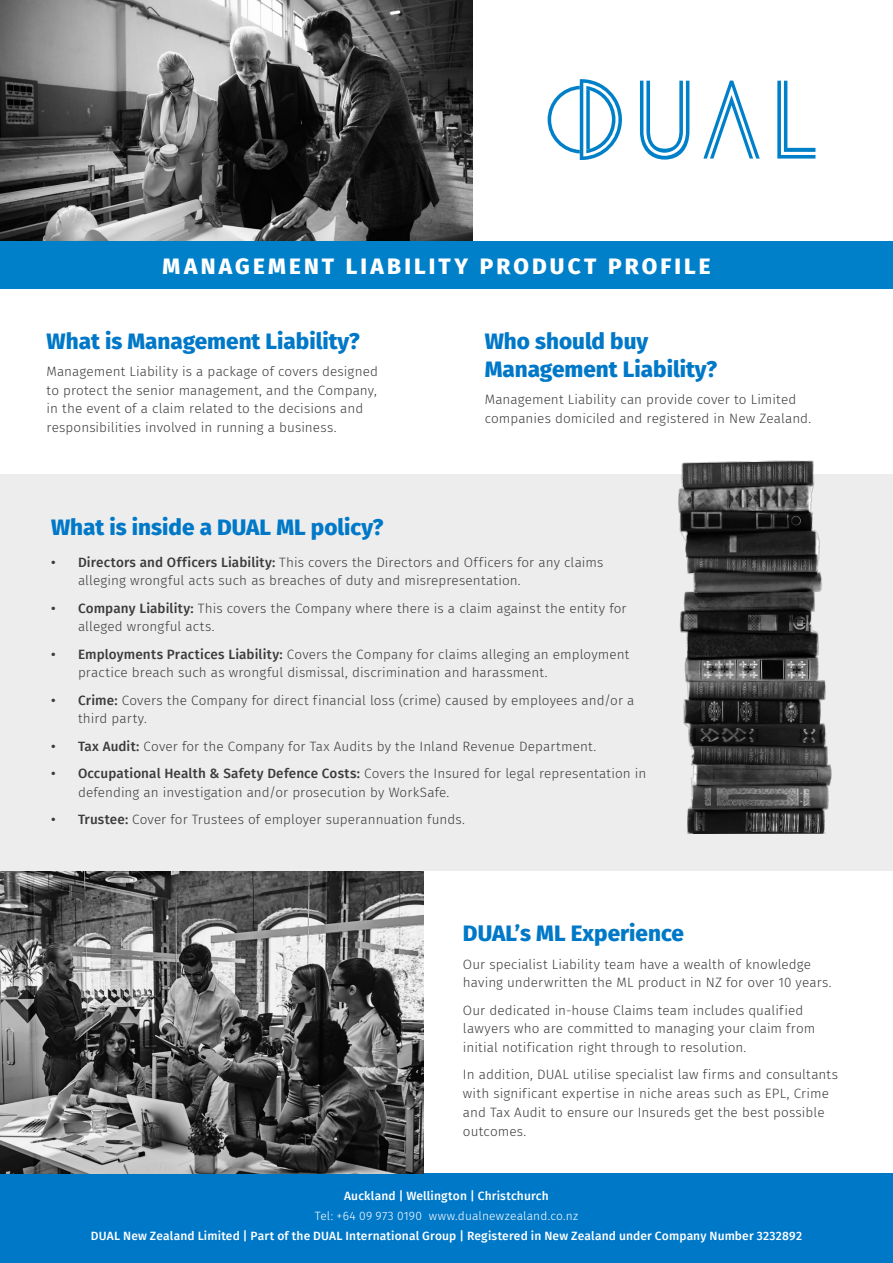
<style>
.page{position:relative;width:893px;height:1263px;background:#fff}
.page>*{position:absolute;margin:0;border:0;box-sizing:border-box;transform-origin:0 0}
.heading_blue{font:800 22.5px/28.5px "Fira Sans";color:#0078c8}
.t1{font:800 22.5px "Fira Sans";letter-spacing:.14em;color:#fff}
.Body{font:300 13.5px/18.8px "Fira Sans";letter-spacing:.005em;color:#3c3c3c}
.t2{font:500 12px "Fira Sans";letter-spacing:.015em;color:#fff}
.t3{font:300 12px "Fira Sans";letter-spacing:.015em;color:#fff}
.s1{font-weight:500}
</style>
<div class="page">
<div style="left:0;top:1174px;width:893px;height:89px;background:#0078c8"></div>
<div style="left:0;top:474px;width:893px;height:397px;background:#ededed"></div>
<img style="left:0;top:0;width:472px;height:241px">
<div style="left:0;top:241px;width:893px;height:48px;background:#0080c9"></div>
<svg style="left:777px;top:81px;width:38px;height:78px"></svg>
<svg style="left:640px;top:81px;width:49px;height:79px"></svg>
<svg style="left:703px;top:81px;width:57px;height:78px"></svg>
<svg style="left:548px;top:79px;width:74px;height:81px"></svg>
<img style="left:678px;top:460px;width:154px;height:374px">
<img style="left:0;top:871px;width:423px;height:303px">
<p class="t1" style="left:163px;top:247px;width:549px">MANAGEMENT LIABILITY PRODUCT PROFILE</p>
<p class="heading_blue" style="left:47px;top:325px;width:315px">What is Management Liability?</p>
<p class="Body" style="left:47px;top:362px;width:333px">Management Liability is a package of covers designed to protect the senior management, and the Company, in the event of a claim related to the decisions and responsibilities involved in running a business.</p>
<p class="heading_blue" style="left:485px;top:325px;width:234px">Who should buy<br>Management Liability?</p>
<p class="Body" style="left:485px;top:390px;width:328px">Management Liability can provide cover to Limited companies domiciled and registered in New Zealand.</p>
<p class="heading_blue" style="left:51px;top:511px;width:334px">What is inside a DUAL ML policy?</p>
<p class="Body" style="left:78px;top:552px;width:527px;text-indent:-27px"><span class="s1">• Directors and Officers Liability:</span> This covers the Directors and Officers for any claims alleging wrongful acts such as breaches of duty and misrepresentation.</p>
<p class="Body" style="left:78px;top:598px;width:550px;text-indent:-27px"><span class="s1">• Company Liability:</span> This covers the Company where there is a claim against the entity for alleged wrongful acts.</p>
<p class="Body" style="left:78px;top:644px;width:553px;text-indent:-27px"><span class="s1">• Employments Practices Liability:</span> Covers the Company for claims alleging an employment practice breach such as wrongful dismissal, discrimination and harassment.</p>
<p class="Body" style="left:78px;top:690px;width:558px;text-indent:-27px"><span class="s1">• Crime:</span> Covers the Company for direct financial loss (crime) caused by employees and/or a third party.</p>
<p class="Body" style="left:51px;top:736px;width:547px"><span class="s1">• Tax Audit:</span> Cover for the Company for Tax Audits by the Inland Revenue Department.</p>
<p class="Body" style="left:78px;top:764px;width:570px;text-indent:-27px"><span class="s1">• Occupational Health &amp; Safety Defence Costs:</span> Covers the Insured for legal representation in defending an investigation and/or prosecution by WorkSafe.</p>
<p class="Body" style="left:51px;top:810px;width:415px"><span class="s1">• Trustee:</span> Cover for Trustees of employer superannuation funds.</p>
<p class="heading_blue" style="left:463px;top:917px;width:222px">DUAL’s ML Experience</p>
<p class="Body" style="left:463px;top:954px;width:370px">Our specialist Liability team have a wealth of knowledge having underwritten the ML product in NZ for over 10 years.</p>
<p class="Body" style="left:463px;top:1000px;width:354px">Our dedicated in-house Claims team includes qualified lawyers who are committed to managing your claim from initial notification right through to resolution.</p>
<p class="Body" style="left:463px;top:1065px;width:377px">In addition, DUAL utilise specialist law firms and consultants with significant expertise in niche areas such as EPL, Crime and Tax Audit to ensure our Insureds get the best possible outcomes.</p>
<h3 class="t2" style="left:344px;top:1186px;width:206px">Auckland | Wellington | Christchurch</h3>
<h3 class="t3" style="left:315px;top:1207px;width:265px">Tel: +64 09 973 0190 www.dualnewzealand.co.nz</h3>
<h3 class="t2" style="left:91px;top:1226px;width:713px">DUAL New Zealand Limited | Part of the DUAL International Group | Registered in New Zealand under Company Number 3232892</h3>
</div>
